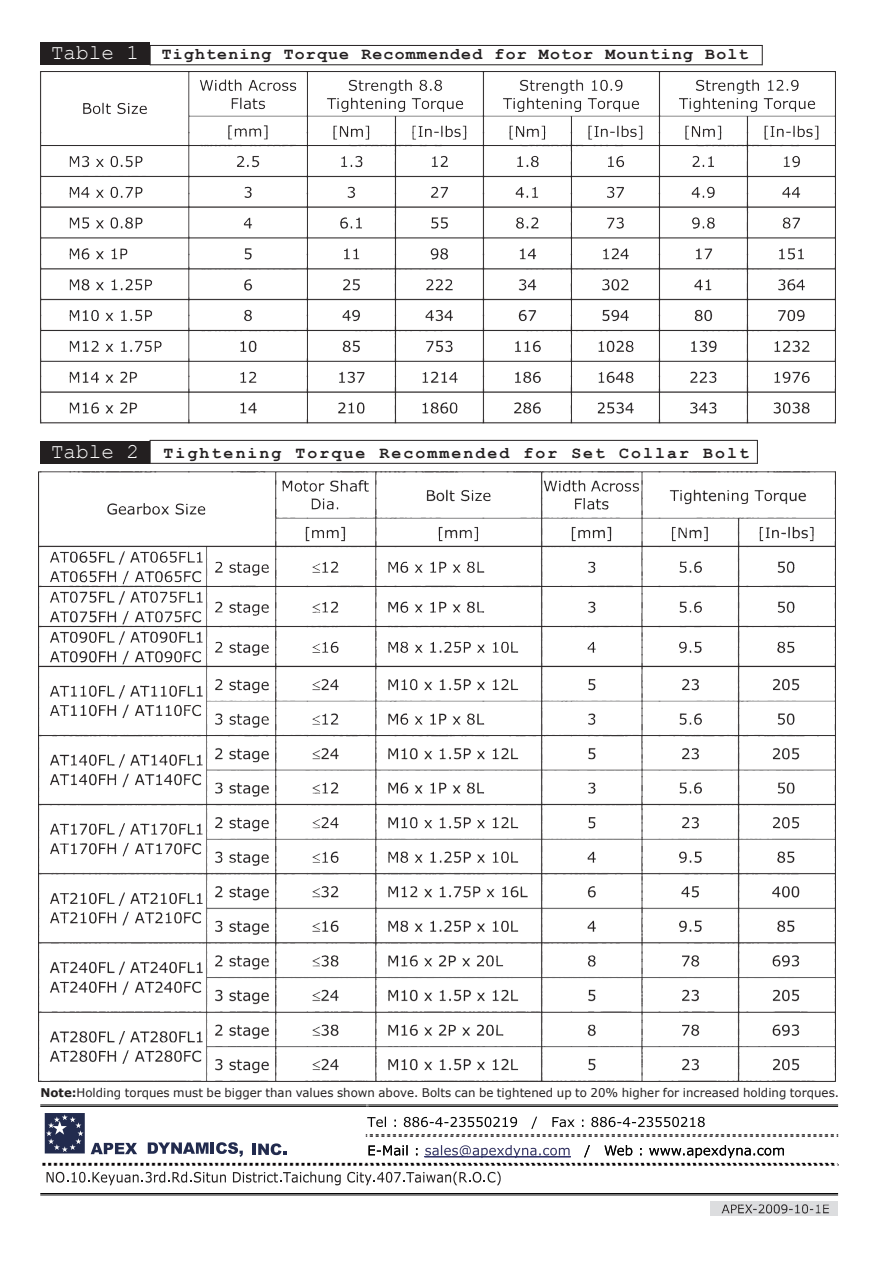
<style>
.page{position:relative;width:893px;height:1263px;background:#fff}
.page>*{position:absolute;margin:0;border:0;box-sizing:border-box;transform-origin:0 0}
.t1{font:700 16.5px "Courier New";letter-spacing:.08em;color:#231f20}
.t2{font:700 16.5px "Courier New";letter-spacing:.125em;color:#231f20}
.t3{font:12px "Verdana";color:#231f20}
.s1{font-weight:400;font-size:21px;color:#fff}
.s2{font-weight:700}
</style>
<div class="page">
<div style="left:40px;top:43px;width:110px;height:22px;background:#231f20"></div>
<hr style="left:150px;top:45px;width:612px;height:1px;background:#231f20">
<svg style="left:150px;top:46px;width:1px;height:18px"></svg>
<hr style="left:150px;top:64px;width:612px;height:1px;background:#231f20">
<svg style="left:762px;top:45px;width:1px;height:20px"></svg>
<img style="left:39px;top:71px;width:800px;height:1145px">
<h1 class="t1" style="left:51px;top:44px;width:699px"><span class="s1">Table 1</span> Tightening Torque Recommended for Motor Mounting Bolt</h1>
<h1 class="t2" style="left:51px;top:443px;width:699px"><span class="s1">Table 2</span> Tightening Torque Recommended for Set Collar Bolt</h1>
<p class="t3" style="left:41px;top:1085px;width:800px"><span class="s2">Note:</span>Holding torques must be bigger than values shown above. Bolts can be tightened up to 20% higher for increased holding torques.</p>
</div>
